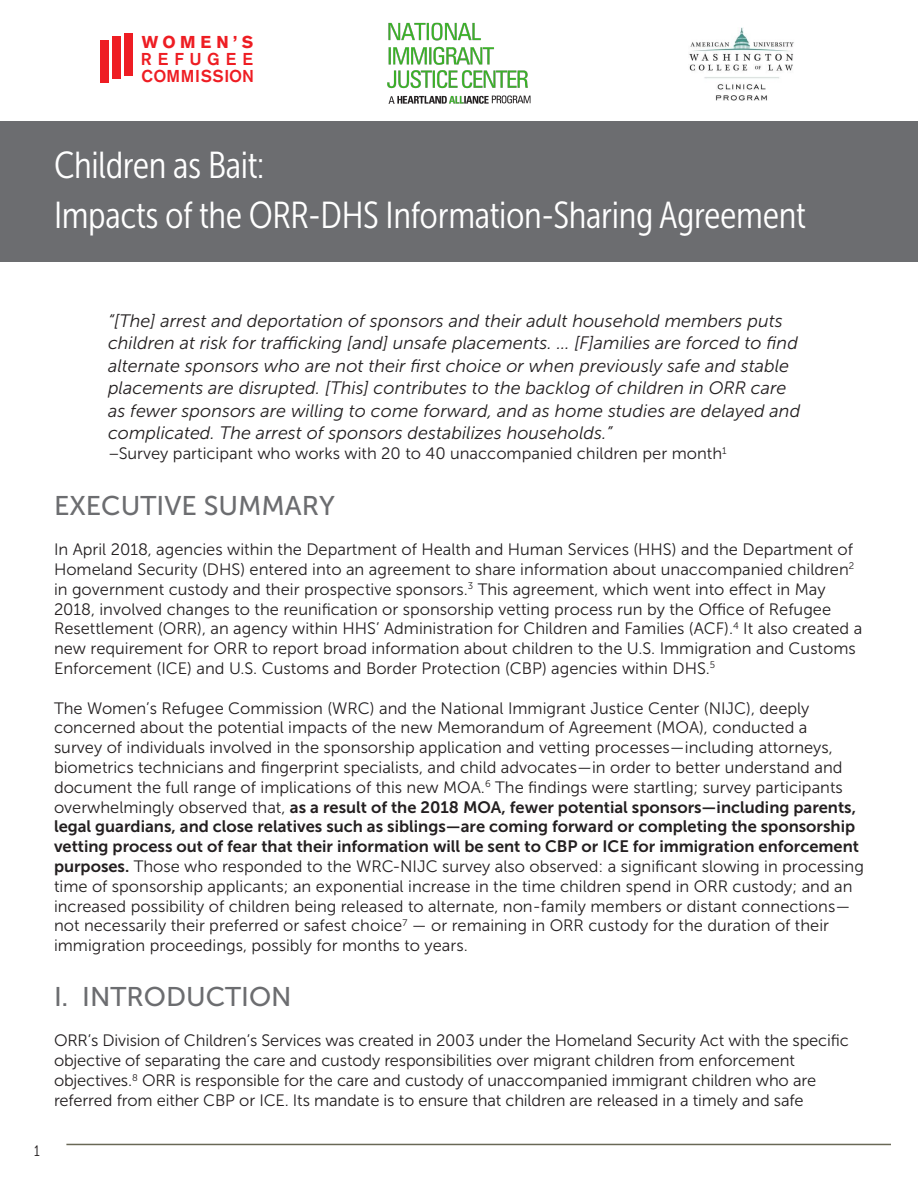
<style>
.page{position:relative;width:918px;height:1188px;background:#fff}
.page>*{position:absolute;margin:0;border:0;box-sizing:border-box;transform-origin:0 0}
.t1{font:37.5px "Museo Sans Cond 300";letter-spacing:-.01em;color:#fff}
.Section_Title{font:27px "Museo Sans 500";color:#6c6d70}
.t2{font:italic 18px/22.5px "Museo Sans 300";color:#231f20}
.t3{font:500 17.1px "Akzidenz Grotesk BE";letter-spacing:.02em;color:#ee1d23}
.t4{font:500 17.1px "Akzidenz Grotesk BE";letter-spacing:.36em;color:#ee1d23}
.t5{font:700 17.1px "Akzidenz Grotesk BE";letter-spacing:.28em;color:#ee1d23}
.Body{font:16.5px/19.8px "Museo Sans 300";color:#231f20}
.t6{font:15px "Museo Sans Cond 300";color:#231f20}
.s1{font-family:"Museo Sans 700"}
</style>
<div class="page">
<div style="left:0;top:121px;width:918px;height:140px;background:#6c6d70"></div>
<div style="left:112px;top:37px;width:9px;height:42px;background:#ee1d23"></div>
<div style="left:100px;top:40px;width:9px;height:42px;background:#ee1d23"></div>
<div style="left:124px;top:33px;width:9px;height:42px;background:#ee1d23"></div>
<hr style="left:66px;top:1144px;width:825px;height:1px;background:#696856">
<img style="left:689px;top:27px;width:105px;height:74px">
<img style="left:387px;top:23px;width:144px;height:81px">
<p class="t5" style="left:142px;top:32px;width:113px">WOMEN’S</p>
<p class="t4" style="left:141px;top:49px;width:114px">REFUGEE</p>
<p class="t3" style="left:142px;top:66px;width:114px">COMMISSION</p>
<p class="t1" style="left:54px;top:145px;width:212px">Children as Bait:</p>
<p class="t1" style="left:54px;top:195px;width:753px">Impacts of the ORR-DHS Information-Sharing Agreement</p>
<p class="t6" style="left:34px;top:1143px;width:7px">1</p>
<p class="t2" style="left:108px;top:309px;width:694px">“[The] arrest and deportation of sponsors and their adult household members puts children at risk for trafficking [and] unsafe placements. … [F]amilies are forced to find alternate sponsors who are not their first choice or when previously safe and stable placements are disrupted. [This] contributes to the backlog of children in ORR care as fewer sponsors are willing to come forward, and as home studies are delayed and complicated. The arrest of sponsors destabilizes households.”</p>
<p class="Body" style="left:108px;top:444px;width:620px">–Survey participant who works with 20 to 40 unaccompanied children per month<sup>1</sup></p>
<p class="Section_Title" style="left:54px;top:491px;width:282px">EXECUTIVE SUMMARY</p>
<p class="Body" style="left:54px;top:540px;width:810px">In April 2018, agencies within the Department of Health and Human Services (HHS) and the Department of Homeland Security (DHS) entered into an agreement to share information about unaccompanied children<sup>2 </sup>in government custody and their prospective sponsors.<sup>3</sup> This agreement, which went into effect in May 2018, involved changes to the reunification or sponsorship vetting process run by the Office of Refugee Resettlement (ORR), an agency within HHS’ Administration for Children and Families (ACF).<sup>4</sup> It also created a new requirement for ORR to report broad information about children to the U.S. Immigration and Customs Enforcement (ICE) and U.S. Customs and Border Protection (CBP) agencies within DHS.<sup>5</sup></p>
<p class="Body" style="left:54px;top:698px;width:812px">The Women’s Refugee Commission (WRC) and the National Immigrant Justice Center (NIJC), deeply concerned about the potential impacts of the new Memorandum of Agreement (MOA), conducted a<br>survey of individuals involved in the sponsorship application and vetting processes—including attorneys, biometrics technicians and fingerprint specialists, and child advocates—in order to better understand and document the full range of implications of this new MOA.<sup>6</sup> The findings were startling; survey participants overwhelmingly observed that, <span class="s1">as a result of the 2018 MOA, fewer potential sponsors—including parents, legal guardians, and close relatives such as siblings—are coming forward or completing the sponsorship vetting process out of fear that their information will be sent to CBP or ICE for immigration enforcement purposes.</span> Those who responded to the WRC-NIJC survey also observed: a significant slowing in processing time of sponsorship applicants; an exponential increase in the time children spend in ORR custody; and an increased possibility of children being released to alternate, non-family members or distant connections— not necessarily their preferred or safest choice<sup>7</sup> — or remaining in ORR custody for the duration of their immigration proceedings, possibly for months to years.</p>
<p class="Section_Title" style="left:54px;top:982px;width:239px">I. INTRODUCTION</p>
<p class="Body" style="left:54px;top:1031px;width:796px">ORR’s Division of Children’s Services was created in 2003 under the Homeland Security Act with the specific objective of separating the care and custody responsibilities over migrant children from enforcement objectives.<sup>8</sup> ORR is responsible for the care and custody of unaccompanied immigrant children who are referred from either CBP or ICE. Its mandate is to ensure that children are released in a timely and safe</p>
</div>
